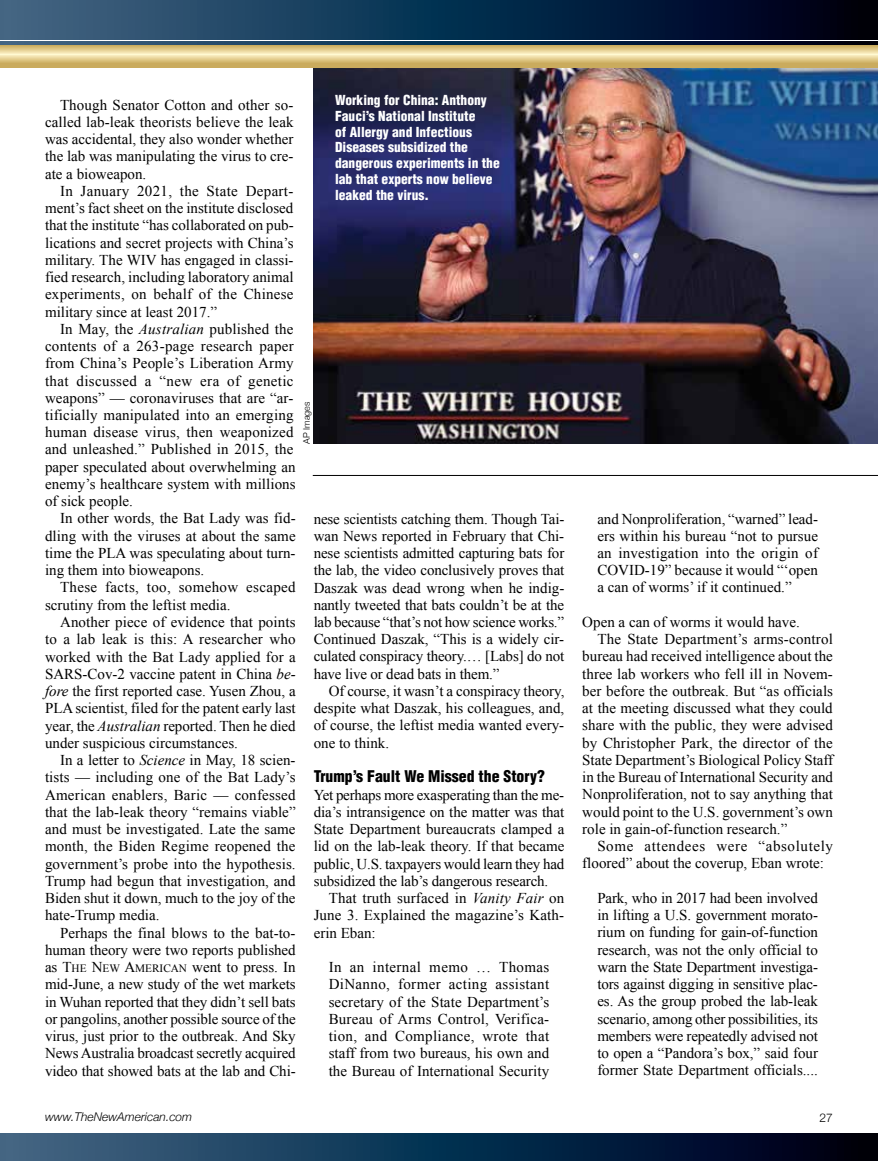
<style>
.page{position:relative;width:878px;height:1161px;background:#fff}
.page>*{position:absolute;margin:0;border:0;box-sizing:border-box;transform-origin:0 0}
.t1{font:900 condensed 15.75px "Helvetica";color:#000}
.t2{font:15px/17.2px "Times New Roman";color:#000;text-align:justify}
.t3{font:15px "Times New Roman";letter-spacing:.04em;color:#000}
.t4{font:900 condensed 13.5px/15.8px "Helvetica";color:#fff}
.t5{font:italic 300 12px "Helvetica Neue";color:#000}
.t6{font:300 12px "Helvetica Neue";color:#000}
.t7{font:300 9px "Helvetica Neue";color:#000}
.s1{font-style:italic}
.s2{font-style:inherit}
.s3{font-size:11.25px}
</style>
<div class="page">
<svg style="left:0;top:1134px;width:878px;height:27px;background:#12304e"></svg>
<img style="left:313px;top:68px;width:565px;height:376px">
<hr style="left:313px;top:475px;width:565px;height:1px;background:#000">
<svg style="left:0;top:0;width:878px;height:45px;background:#12304e"></svg>
<hr style="left:0;top:40px;width:878px;height:1px;background:#fff">
<svg style="left:0;top:45px;width:878px;height:23px;background:#dec787"></svg>
<p class="t4" style="left:335px;top:92px;width:166px">Working for China: Anthony<br>Fauci’s National Institute<br>of Allergy and Infectious<br>Diseases subsidized the dangerous experiments in the lab that experts now believe leaked the virus.</p>
<p class="t2" style="left:45px;top:96px;width:250px;text-indent:15px">Though Senator Cotton and other so&shy;called lab-leak theorists believe the leak was accidental, they also wonder whether the lab was manipulating the virus to cre&shy;ate a bioweapon.</p>
<p class="t2" style="left:45px;top:182px;width:250px;text-indent:15px">In January 2021, the State Depart&shy;ment’s fact sheet on the institute disclosed that the institute “has collaborated on pub&shy;lications and secret projects with China’s military. The WIV has engaged in classi&shy;fied research, including laboratory animal experiments, on behalf of the Chinese military since at least 2017.”</p>
<p class="t2" style="left:45px;top:320px;width:252px;text-align:left;text-indent:15px">In May, the <span class="s1">Australian</span> published the contents of a 263-page research paper from China’s People’s Liberation Army that discussed a “new era of genetic weapons” — coronaviruses that are “ar&shy;tificially manipulated into an emerging human disease virus, then weaponized and unleashed.” Published in 2015, the paper speculated about overwhelming an enemy’s healthcare system with millions of sick people.</p>
<p class="t2" style="left:45px;top:510px;width:252px;text-indent:15px">In other words, the Bat Lady was fid&shy;dling with the viruses at about the same time the PLA was speculating about turn&shy;ing them into bioweapons.</p>
<p class="t2" style="left:45px;top:579px;width:252px;text-indent:15px">These facts, too, somehow escaped scrutiny from the leftist media.</p>
<p class="t2" style="left:45px;top:613px;width:252px;text-indent:15px">Another piece of evidence that points to a lab leak is this: A researcher who worked with the Bat Lady applied for a SARS-Cov-2 vaccine patent in China <span class="s1">be&shy;fore</span> the first reported case. Yusen Zhou, a PLA scientist, filed for the patent early last year, the <span class="s1">Australian</span> reported. Then he died under suspicious circumstances.</p>
<p class="t2" style="left:45px;top:751px;width:252px;text-indent:15px">In a letter to <span class="s1">Science</span> in May, 18 scien&shy;tists — including one of the Bat Lady’s American enablers, Baric — confessed that the lab-leak theory “remains viable” and must be investigated. Late the same month, the Biden Regime reopened the government’s probe into the hypothesis.<br>Trump had begun that investigation, and Biden shut it down, much to the joy of the hate-Trump media.</p>
<p class="t2" style="left:45px;top:924px;width:252px;text-indent:15px">Perhaps the final blows to the bat-to&shy;human theory were two reports published as <span class="s2">T</span><span class="s3">HE</span> <span class="s2">N</span><span class="s3">EW</span> <span class="s2">A</span><span class="s3">MERICAN</span> went to press. In mid-June, a new study of the wet markets in Wuhan reported that they didn’t sell bats or pangolins, another possible source of the virus, just prior to the outbreak. And Sky News Australia broadcast secretly acquired video that showed bats at the lab and Chi-</p>
<p class="t7" style="left:299px;top:444px;width:44px;rotate:-90deg">AP Images</p>
<p class="t2" style="left:313px;top:510px;width:252px">nese scientists catching them. Though Tai&shy;wan News reported in February that Chi&shy;nese scientists admitted capturing bats for the lab, the video conclusively proves that Daszak was dead wrong when he indig&shy;nantly tweeted that bats couldn’t be at the lab because “that’s not how science works.” Continued Daszak, “This is a widely cir&shy;culated conspiracy theory.… [Labs] do not have live or dead bats in them.”</p>
<p class="t2" style="left:313px;top:682px;width:252px;text-indent:15px">Of course, it wasn’t a conspiracy theory, despite what Daszak, his colleagues, and, of course, the leftist media wanted every&shy;one to think.</p>
<p class="t1" style="left:314px;top:767px;width:233px">Trump’s Fault We Missed the Story?</p>
<p class="t2" style="left:314px;top:786px;width:252px">Yet perhaps more exasperating than the me&shy;dia’s intransigence on the matter was that State Department bureaucrats clamped a lid on the lab-leak theory. If that became public, U.S. taxpayers would learn they had subsidized the lab’s dangerous research.</p>
<p class="t2" style="left:314px;top:889px;width:252px;text-indent:15px">That truth surfaced in <span class="s1">Vanity Fair</span> on June 3. Explained the magazine’s Kath&shy;erin Eban:</p>
<p class="t2" style="left:328px;top:958px;width:222px">In an internal memo … Thomas DiNanno, former acting assistant secretary of the State Department’s Bureau of Arms Control, Verifica&shy;tion, and Compliance, wrote that staff from two bureaus, his own and the Bureau of International Security</p>
<p class="t2" style="left:597px;top:510px;width:222px">and Nonproliferation, “warned” lead&shy;ers within his bureau “not to pursue an investigation into the origin of COVID-19” because it would “‘open a can of worms’ if it continued.”</p>
<p class="t2" style="left:582px;top:613px;width:219px">Open a can of worms it would have.</p>
<p class="t2" style="left:597px;top:630px;width:237px">The State Department’s arms-control</p>
<p class="t2" style="left:582px;top:648px;width:252px">bureau had received intelligence about the</p>
<p class="t2" style="left:582px;top:665px;width:252px">three lab workers who fell ill in Novem-</p>
<p class="t2" style="left:582px;top:682px;width:252px">ber before the outbreak. But “as officials</p>
<p class="t2" style="left:582px;top:699px;width:252px">at the meeting discussed what they could</p>
<p class="t2" style="left:582px;top:717px;width:252px">share with the public, they were advised</p>
<p class="t2" style="left:582px;top:734px;width:252px">by Christopher Park, the director of the</p>
<p class="t2" style="left:582px;top:751px;width:252px">State Department’s Biological Policy Staff</p>
<p class="t2" style="left:582px;top:768px;width:252px">in the Bureau of International Security and</p>
<p class="t2" style="left:582px;top:786px;width:252px">Nonproliferation, not to say anything that</p>
<p class="t2" style="left:582px;top:803px;width:252px">would point to the U.S. government’s own</p>
<p class="t2" style="left:582px;top:820px;width:206px">role in gain-of-function research.”</p>
<p class="t3" style="left:597px;top:836px;width:237px">Some attendees were “absolutely</p>
<p class="t2" style="left:582px;top:855px;width:243px">floored” about the coverup, Eban wrote:</p>
<p class="t2" style="left:597px;top:889px;width:222px">Park, who in 2017 had been involved in lifting a U.S. government morato&shy;rium on funding for gain-of-function research, was not the only official to warn the State Department investiga&shy;tors against digging in sensitive plac&shy;es. As the group probed the lab-leak scenario, among other possibilities, its members were repeatedly advised not to open a “Pandora’s box,” said four former State Department officials....</p>
<p class="t5" style="left:45px;top:1108px;width:149px">www.TheNewAmerican.com</p>
<p class="t6" style="left:819px;top:1108px;width:15px">27</p>
</div>
